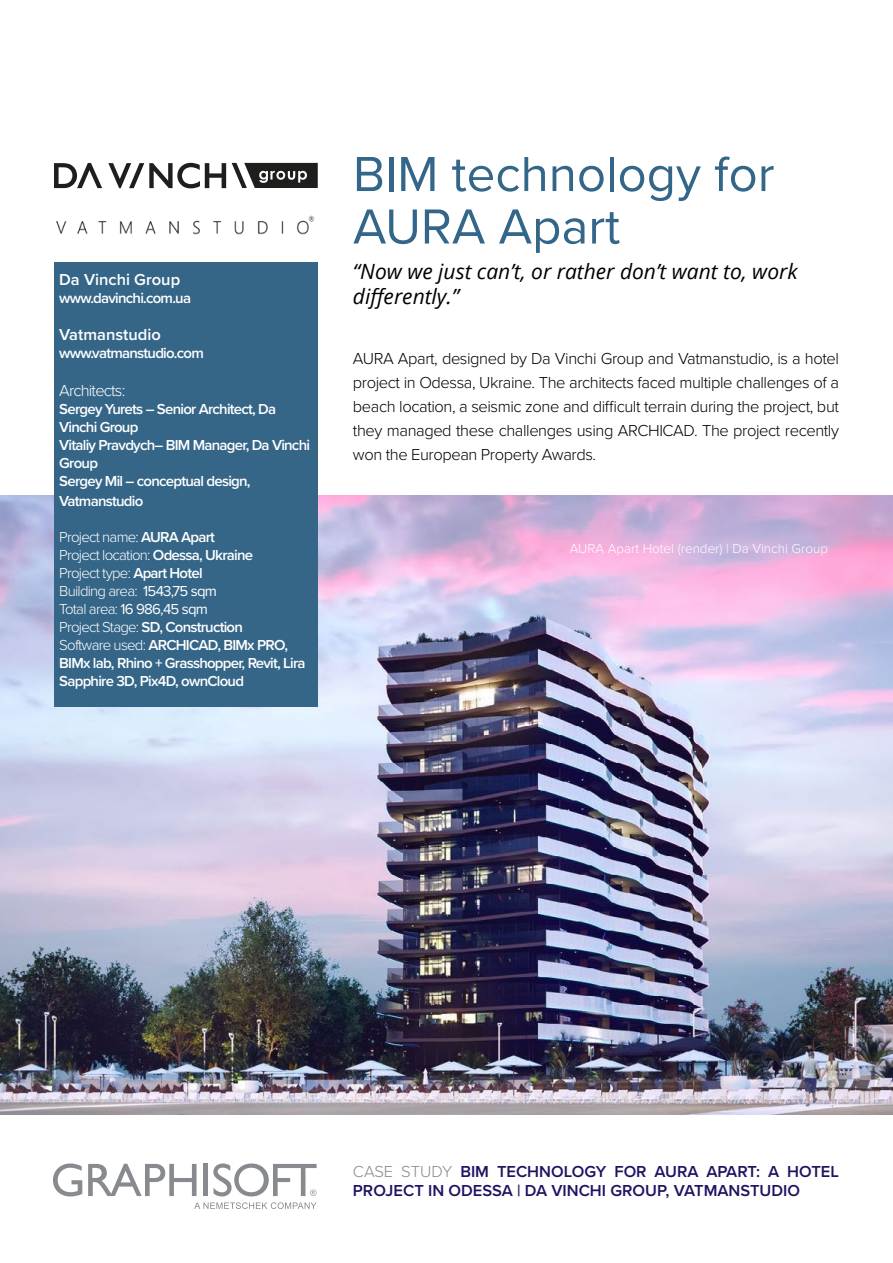
<style>
.page{position:relative;width:893px;height:1263px;background:#fff}
.page>*{position:absolute;margin:0;border:0;box-sizing:border-box;transform-origin:0 0}
.t1{font:51px/52.5px "Proxima Nova";color:#336689}
.t2{font:italic 21px/25.2px "Open Sans";color:#000}
.t3{font:300 16.5px/24px "Proxima Nova";letter-spacing:-.025em;color:#000;text-align:justify}
.t4{font:600 16.5px/19.8px "Proxima Nova";color:#1f1261}
.t5{font:600 16.5px "Proxima Nova";color:#fff}
.t6{font:300 16.5px "Proxima Nova";letter-spacing:-.05em;color:#fff}
.t7{font:600 15px/18px "Proxima Nova";letter-spacing:-.05em;color:#fff}
.t8{font:300 13.5px "Proxima Nova";color:#fcfeff}
.s1{font-weight:300}
.s2{font-weight:400}
.s3{font-weight:300;color:#878a8e}
</style>
<div class="page">
<svg style="left:53px;top:1163px;width:29px;height:33px"></svg>
<svg style="left:88px;top:1164px;width:109px;height:32px"></svg>
<div style="left:203px;top:1163px;width:5px;height:33px;background:#878a8e"></div>
<svg style="left:213px;top:1163px;width:104px;height:33px"></svg>
<svg style="left:194px;top:1202px;width:123px;height:7px"></svg>
<img style="left:0;top:495px;width:893px;height:619px">
<svg style="left:54px;top:163px;width:48px;height:25px"></svg>
<svg style="left:108px;top:163px;width:118px;height:25px"></svg>
<svg style="left:232px;top:163px;width:86px;height:25px"></svg>
<div style="left:54px;top:263px;width:264px;height:444px;background:#356688"></div>
<img style="left:56px;top:215px;width:259px;height:20px">
<p class="t5" style="left:59px;top:267px;width:122px">Da Vinchi Group</p>
<p class="t7" style="left:59px;top:288px;width:133px">www.davinchi.com.ua</p>
<p class="t5" style="left:59px;top:323px;width:103px">Vatmanstudio</p>
<p class="t7" style="left:59px;top:344px;width:146px">www.vatmanstudio.com</p>
<p class="t6" style="left:59px;top:378px;width:68px">Architects:</p>
<p class="t7" style="left:59px;top:400px;width:252px">Sergey Yurets – Senior Architect, Da<br>Vinchi Group<br>Vitaliy Pravdych– BIM Manager, Da Vinchi<br>Group<br>Sergey Mil – conceptual design,</p>
<p class="t7" style="left:59px;top:491px;width:86px">Vatmanstudio</p>
<p class="t7" style="left:59px;top:527px;width:248px"><span class="s1">Project name:</span> AURA Apart<br><span class="s1">Project location:</span> Odessa, Ukraine<br><span class="s1">Project type:</span> Apart Hotel<br><span class="s1">Building area:</span> <span class="s2">1543,75 sqm<br></span><span class="s1">Total area:</span> <span class="s2">16 986,45 sqm<br></span><span class="s1">Project Stage:</span> SD, Construction<br><span class="s1">Software used:</span> ARCHICAD, BIMx PRO,<br>BIMx lab, Rhino + Grasshopper, Revit, Lira<br>Sapphire 3D, Pix4D, ownCloud</p>
<h1 class="t1" style="left:353px;top:146px;width:423px">BIM technology for<br>AURA Apart</h1>
<h2 class="t2" style="left:353px;top:258px;width:446px">“Now we just can’t, or rather don’t want to, work differently.”</h2>
<p class="t3" style="left:353px;top:345px;width:488px">AURA Apart, designed by Da Vinchi Group and Vatmanstudio, is a hotel project in Odessa, Ukraine. The architects faced multiple challenges of a beach location, a seismic zone and difficult terrain during the project, but they managed these challenges using ARCHICAD. The project recently won the European Property Awards.</p>
<p class="t8" style="left:570px;top:538px;width:260px">AURA Apart Hotel (render) | Da Vinchi Group</p>
<p class="t4" style="left:353px;top:1161px;width:487px"><span class="s3">CASE STUDY</span> BIM TECHNOLOGY FOR AURA APART: A HOTEL<br>PROJECT IN ODESSA | DA VINCHI GROUP, VATMANSTUDIO</p>
</div>
